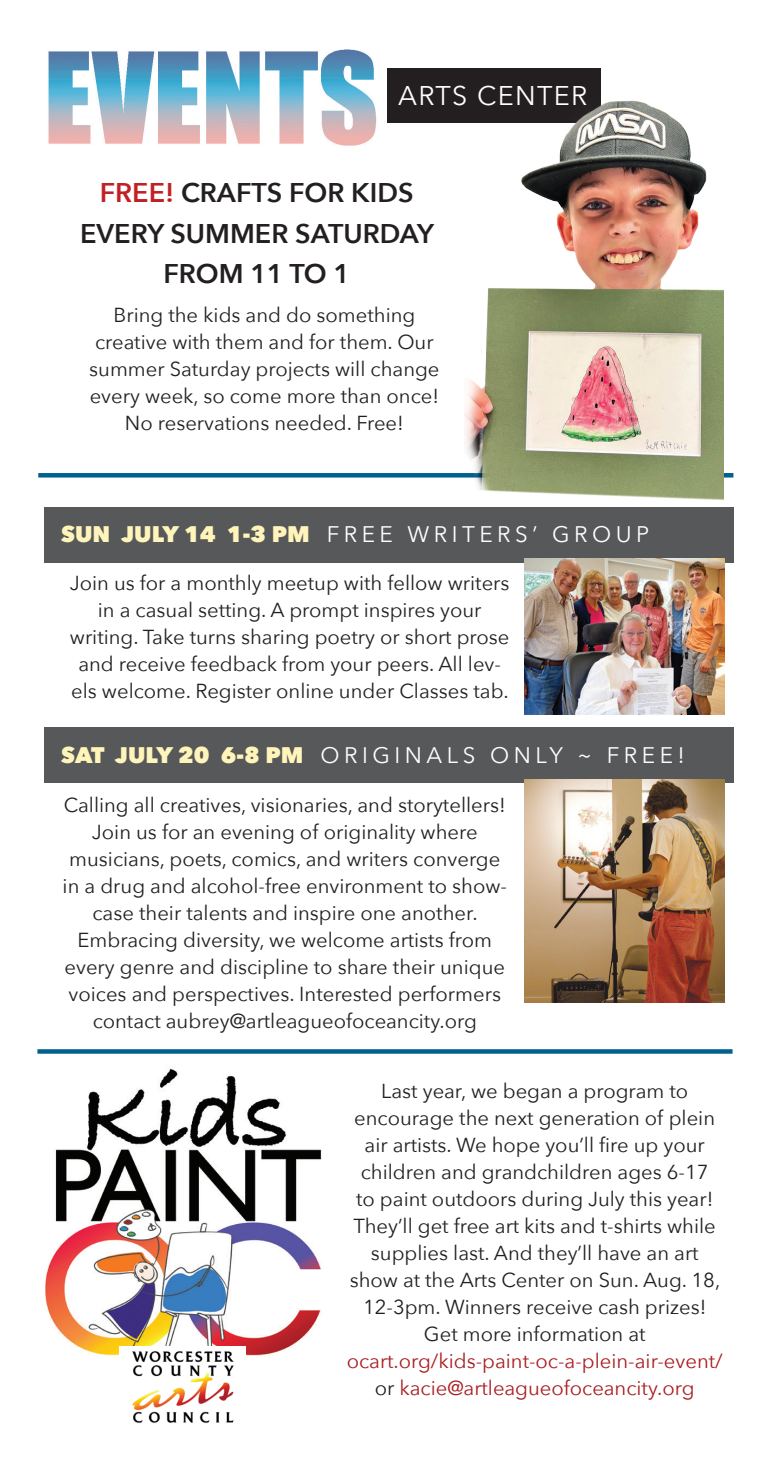
<style>
.page{position:relative;width:770px;height:1458px;background:#fff}
.page>*{position:absolute;margin:0;border:0;box-sizing:border-box;transform-origin:0 0}
.t1{font:600 27px "Avenir Next";color:#231f20}
.t2{font:27px "Avenir Next";letter-spacing:.05em;color:#fff}
.t3{font:22.5px "Avenir Next";letter-spacing:.2em;color:#fff}
.t4{font:20.25px/27px "Avenir Next";color:#231f20;text-align:center}
.t5{font:20.25px/27px "Avenir Next";color:#a91d21;text-align:center}
.s1{color:#c12025}
.s2{font-weight:800;color:#fff5ba}
.s3{color:#231f20}
</style>
<div class="page">
<img style="left:48px;top:49px;width:329px;height:97px">
<div style="left:387px;top:68px;width:214px;height:55px;background:#231f20"></div>
<div style="left:38px;top:473px;width:695px;height:5px;background:#00618e"></div>
<img style="left:464px;top:100px;width:259px;height:400px">
<div style="left:44px;top:507px;width:689px;height:55px;background:#57585a"></div>
<img style="left:524px;top:559px;width:200px;height:155px">
<div style="left:44px;top:727px;width:689px;height:56px;background:#57585a"></div>
<img style="left:524px;top:780px;width:200px;height:223px">
<img style="left:45px;top:1068px;width:277px;height:288px">
<div style="left:37px;top:1049px;width:695px;height:5px;background:#00618e"></div>
<img style="left:119px;top:1346px;width:126px;height:77px">
<p class="t2" style="left:398px;top:72px;width:191px">ARTS CENTER</p>
<p class="t1" style="left:100px;top:169px;width:315px"><span class="s1">FREE!</span> CRAFTS FOR KIDS</p>
<p class="t1" style="left:80px;top:210px;width:355px">EVERY SUMMER SATURDAY</p>
<p class="t1" style="left:163px;top:250px;width:188px">FROM 11 TO 1</p>
<p class="t4" style="left:89px;top:300px;width:351px">Bring the kids and do something creative with them and for them. Our summer Saturday projects will change every week, so come more than once!<br>No reservations needed. Free!</p>
<p class="t3" style="left:61px;top:515px;width:589px"><span class="s2">SUN JULY 14 1-3 PM</span> FREE WRITERS’ GROUP</p>
<p class="t4" style="left:70px;top:569px;width:441px">Join us for a monthly meetup with fellow writers in a casual setting. A prompt inspires your writing. Take turns sharing poetry or short prose and receive feedback from your peers. All lev&shy;els welcome. Register online under Classes tab.</p>
<p class="t3" style="left:61px;top:736px;width:625px"><span class="s2">SAT JULY 20 6-8 PM</span> ORIGINALS ONLY ~ FREE!</p>
<p class="t4" style="left:64px;top:791px;width:443px">Calling all creatives, visionaries, and storytellers!<br>Join us for an evening of originality where</p>
<p class="t4" style="left:63px;top:845px;width:446px">musicians, poets, comics, and writers converge in a drug and alcohol-free environment to show&shy;case their talents and inspire one another.</p>
<p class="t4" style="left:65px;top:926px;width:442px">Embracing diversity, we welcome artists from every genre and discipline to share their unique voices and perspectives. Interested performers contact aubrey@artleagueofoceancity.org</p>
<p class="t4" style="left:381px;top:1076px;width:308px">Last year, we began a program to</p>
<p class="t4" style="left:349px;top:1103px;width:372px">encourage the next generation of plein air artists. We hope you’ll fire up your children and grandchildren ages 6-17 to paint outdoors during July this year!<br>They’ll get free art kits and t-shirts while supplies last. And they’ll have an art show at the Arts Center on Sun. Aug. 18, 12-3pm. Winners receive cash prizes!<br>Get more information at</p>
<p class="t5" style="left:346px;top:1346px;width:377px">ocart.org/kids-paint-oc-a-plein-air-event/ <span class="s3">or</span> kacie@artleagueofoceancity.org</p>
</div>
